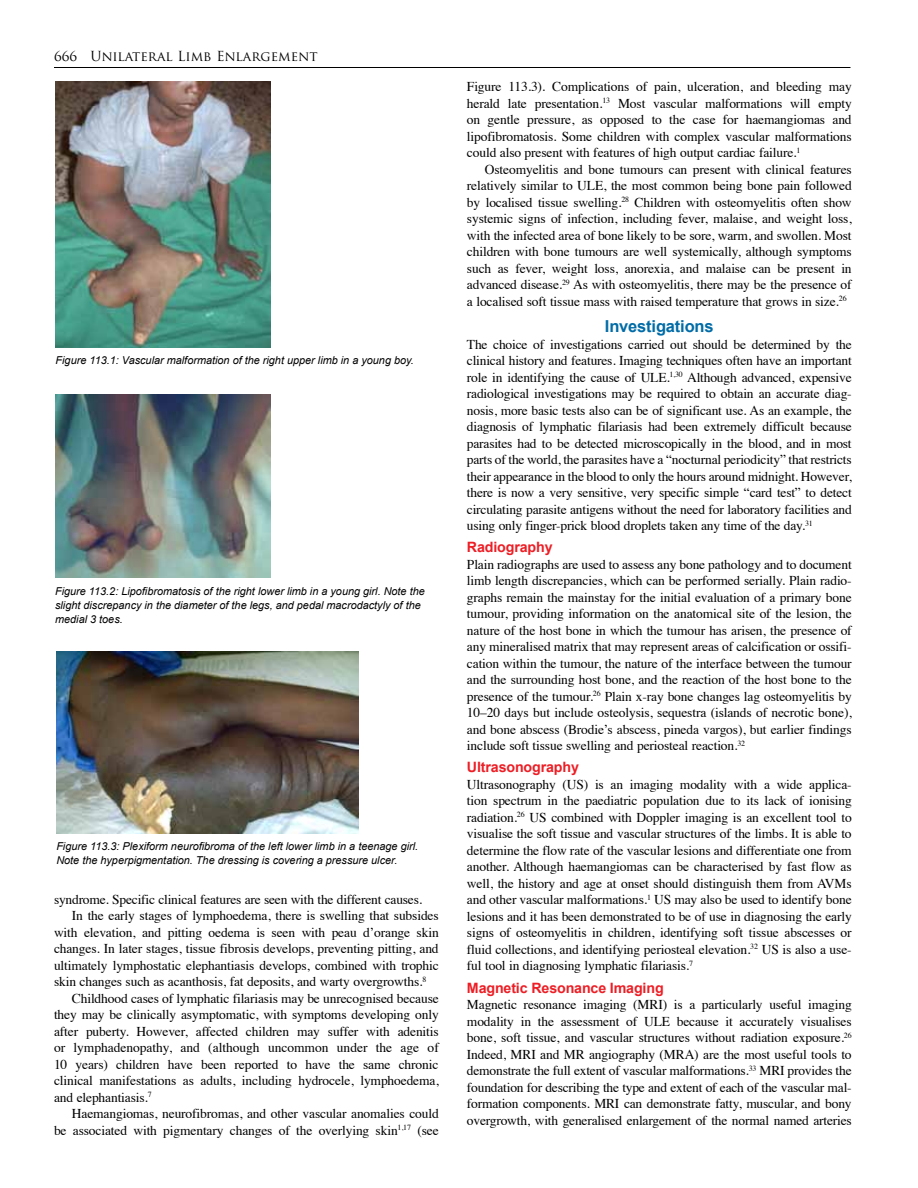
<style>
.page{position:relative;width:918px;height:1188px;background:#fff}
.page>*{position:absolute;margin:0;border:0;box-sizing:border-box;transform-origin:0 0}
.t1{font:700 16.5px "Arial";letter-spacing:-.01em;color:#006ca7}
.t2{font:700 14.25px "Arial";letter-spacing:-.01em;color:#ed1e25}
.t3{font:13.5px/16.5px "Times";letter-spacing:-.01em;color:#000;text-align:justify}
.t4{font:13.5px "Trajan Pro";color:#000}
.t5{font:italic 10.8px/14.2px "Arial";color:#000}
</style>
<div class="page">
<hr style="left:54px;top:67px;width:796px;height:1px;background:#000">
<img style="left:55px;top:81px;width:215px;height:266px">
<img style="left:55px;top:395px;width:215px;height:183px">
<img style="left:56px;top:652px;width:303px;height:181px">
<p class="t4" style="left:54px;top:48px;width:265px">666 Unilateral Limb Enlargement</p>
<p class="t5" style="left:56px;top:353px;width:360px">Figure 113.1: Vascular malformation of the right upper limb in a young boy.</p>
<p class="t5" style="left:55px;top:584px;width:371px">Figure 113.2: Lipofibromatosis of the right lower limb in a young girl. Note the slight discrepancy in the diameter of the legs, and pedal macrodactyly of the medial 3 toes.</p>
<p class="t5" style="left:56px;top:839px;width:363px">Figure 113.3: Plexiform neurofibroma of the left lower limb in a teenage girl.<br>Note the hyperpigmentation. The dressing is covering a pressure ulcer.</p>
<p class="t3" style="left:54px;top:890px;width:370px">syndrome. Specific clinical features are seen with the different causes.</p>
<p class="t3" style="left:72px;top:906px;width:368px">In the early stages of lymphoedema, there is swelling that subsides</p>
<p class="t3" style="left:54px;top:923px;width:386px">with elevation, and pitting oedema is seen with peau d’orange skin</p>
<p class="t3" style="left:54px;top:939px;width:386px">changes. In later stages, tissue fibrosis develops, preventing pitting, and</p>
<p class="t3" style="left:54px;top:956px;width:386px">ultimately lymphostatic elephantiasis develops, combined with trophic</p>
<p class="t3" style="left:54px;top:972px;width:374px">skin changes such as acanthosis, fat deposits, and warty overgrowths.<sup>8</sup></p>
<p class="t3" style="left:72px;top:989px;width:368px">Childhood cases of lymphatic filariasis may be unrecognised because</p>
<p class="t3" style="left:54px;top:1005px;width:386px">they may be clinically asymptomatic, with symptoms developing only</p>
<p class="t3" style="left:54px;top:1022px;width:386px">after puberty. However, affected children may suffer with adenitis</p>
<p class="t3" style="left:54px;top:1038px;width:386px">or lymphadenopathy, and (although uncommon under the age of</p>
<p class="t3" style="left:54px;top:1055px;width:386px">10 years) children have been reported to have the same chronic</p>
<p class="t3" style="left:54px;top:1071px;width:386px">clinical manifestations as adults, including hydrocele, lymphoedema,</p>
<p class="t3" style="left:54px;top:1088px;width:99px">and elephantiasis.<sup>7</sup></p>
<p class="t3" style="left:72px;top:1104px;width:368px">Haemangiomas, neurofibromas, and other vascular anomalies could</p>
<p class="t3" style="left:54px;top:1121px;width:386px">be associated with pigmentary changes of the overlying skin<sup>1,17</sup> (see</p>
<p class="t3" style="left:467px;top:77px;width:386px">Figure 113.3). Complications of pain, ulceration, and bleeding may herald late presentation.<sup>13</sup> Most vascular malformations will empty on gentle pressure, as opposed to the case for haemangiomas and lipofibromatosis. Some children with complex vascular malformations could also present with features of high output cardiac failure.<sup>1</sup></p>
<p class="t3" style="left:467px;top:160px;width:386px;text-indent:18px">Osteomyelitis and bone tumours can present with clinical features relatively similar to ULE, the most common being bone pain followed by localised tissue swelling.<sup>28</sup> Children with osteomyelitis often show systemic signs of infection, including fever, malaise, and weight loss, with the infected area of bone likely to be sore, warm, and swollen. Most children with bone tumours are well systemically, although symptoms such as fever, weight loss, anorexia, and malaise can be present in advanced disease.<sup>29</sup> As with osteomyelitis, there may be the presence of a localised soft tissue mass with raised temperature that grows in size.<sup>26</sup></p>
<p class="t1" style="left:605px;top:315px;width:110px">Investigations</p>
<p class="t3" style="left:467px;top:335px;width:386px">The choice of investigations carried out should be determined by the clinical history and features. Imaging techniques often have an important role in identifying the cause of ULE.<sup>1,30</sup> Although advanced, expensive radiological investigations may be required to obtain an accurate diag&shy;nosis, more basic tests also can be of significant use. As an example, the diagnosis of lymphatic filariasis had been extremely difficult because parasites had to be detected microscopically in the blood, and in most parts of the world, the parasites have a “nocturnal periodicity” that restricts their appearance in the blood to only the hours around midnight. However, there is now a very sensitive, very specific simple “card test” to detect circulating parasite antigens without the need for laboratory facilities and using only finger-prick blood droplets taken any time of the day.<sup>31</sup></p>
<p class="t2" style="left:467px;top:538px;width:87px">Radiography</p>
<p class="t3" style="left:467px;top:555px;width:386px">Plain radiographs are used to assess any bone pathology and to document limb length discrepancies, which can be performed serially. Plain radio&shy;graphs remain the mainstay for the initial evaluation of a primary bone tumour, providing information on the anatomical site of the lesion, the nature of the host bone in which the tumour has arisen, the presence of any mineralised matrix that may represent areas of calcification or ossifi&shy;cation within the tumour, the nature of the interface between the tumour and the surrounding host bone, and the reaction of the host bone to the presence of the tumour.<sup>26</sup> Plain x-ray bone changes lag osteomyelitis by 10–20 days but include osteolysis, sequestra (islands of necrotic bone), and bone abscess (Brodie’s abscess, pineda vargos), but earlier findings include soft tissue swelling and periosteal reaction.<sup>32</sup></p>
<p class="t2" style="left:467px;top:758px;width:114px">Ultrasonography</p>
<p class="t3" style="left:467px;top:775px;width:386px">Ultrasonography (US) is an imaging modality with a wide applica&shy;tion spectrum in the paediatric population due to its lack of ionising radiation.<sup>26</sup> US combined with Doppler imaging is an excellent tool to visualise the soft tissue and vascular structures of the limbs. It is able to determine the flow rate of the vascular lesions and differentiate one from another. Although haemangiomas can be characterised by fast flow as well, the history and age at onset should distinguish them from AVMs and other vascular malformations.<sup>1</sup> US may also be used to identify bone lesions and it has been demonstrated to be of use in diagnosing the early signs of osteomyelitis in children, identifying soft tissue abscesses or fluid collections, and identifying periosteal elevation.<sup>32</sup> US is also a use&shy;ful tool in diagnosing lymphatic filariasis.<sup>7</sup></p>
<p class="t2" style="left:467px;top:978px;width:198px">Magnetic Resonance Imaging</p>
<p class="t3" style="left:467px;top:995px;width:386px">Magnetic resonance imaging (MRI) is a particularly useful imaging modality in the assessment of ULE because it accurately visualises bone, soft tissue, and vascular structures without radiation exposure.<sup>26<br></sup>Indeed, MRI and MR angiography (MRA) are the most useful tools to demonstrate the full extent of vascular malformations.<sup>33</sup> MRI provides the foundation for describing the type and extent of each of the vascular mal&shy;formation components. MRI can demonstrate fatty, muscular, and bony overgrowth, with generalised enlargement of the normal named arteries</p>
</div>
